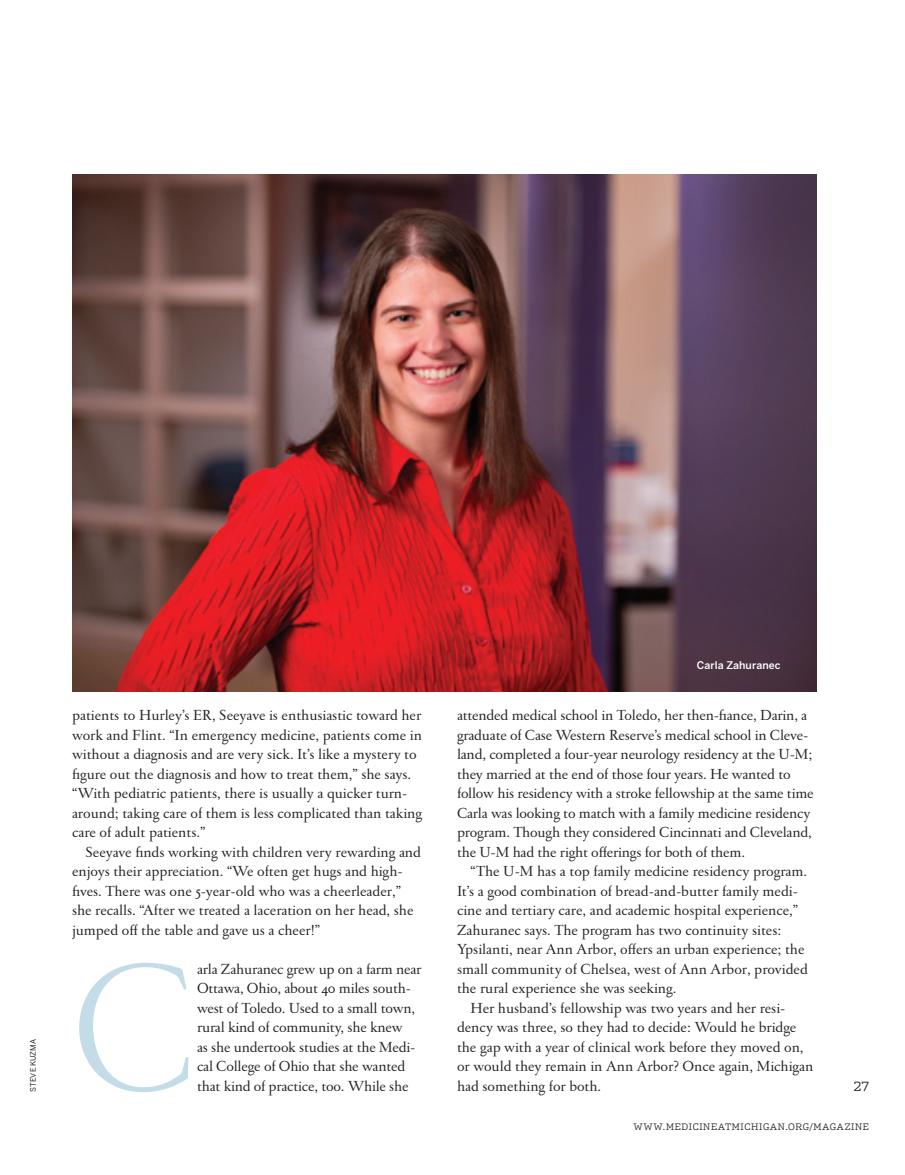
<style>
.page{position:relative;width:905px;height:1175px;background:#fff}
.page>*{position:absolute;margin:0;border:0;box-sizing:border-box;transform-origin:0 0}
.Garr__Body__10_5_13{font:300 198px "Garamond FB Display";color:#c3dce8}
.Garr__Body__10_5_13-2{font:15.75px/19.5px "Garamond FB Text";color:#231f20}
.Page___Right{font:300 12.75px "Dispatch";color:#231f20}
.Photo_Caption{font:500 10.5px "Benton Sans";letter-spacing:.01em;color:#fff}
.Folio_Right{font:300 9px "Dispatch";letter-spacing:.07em;color:#231f20}
.Gutter_Credit{font:7.5px "Benton Sans Regluar";letter-spacing:.005em;color:#231f20}
</style>
<div class="page">
<img style="left:72px;top:174px;width:744px;height:517px">
<p class="Gutter_Credit" style="left:29px;top:1091px;width:54px;rotate:-90deg">STEVE KUZMA</p>
<p class="Garr__Body__10_5_13-2" style="left:72px;top:706px;width:351px">patients to Hurley’s ER, Seeyave is enthusiastic toward her work and Flint. “In emergency medicine, patients come in without a diagnosis and are very sick. It’s like a mystery to figure out the diagnosis and how to treat them,” she says. “With pediatric patients, there is usually a quicker turn&shy;around; taking care of them is less complicated than taking care of adult patients.”</p>
<p class="Garr__Body__10_5_13-2" style="left:72px;top:843px;width:350px;text-indent:14px">Seeyave finds working with children very rewarding and enjoys their appreciation. “We often get hugs and high&shy;fives. There was one 5-year-old who was a cheerleader,” she recalls. “After we treated a laceration on her head, she jumped off the table and gave us a cheer!”</p>
<p class="Garr__Body__10_5_13" style="left:72px;top:924px;width:126px">C</p>
<p class="Garr__Body__10_5_13-2" style="left:197px;top:960px;width:226px">arla Zahuranec grew up on a farm near Ottawa, Ohio, about 40 miles south&shy;west of Toledo. Used to a small town, rural kind of community, she knew<br>as she undertook studies at the Medi&shy;cal College of Ohio that she wanted that kind of practice, too. While she</p>
<p class="Photo_Caption" style="left:696px;top:659px;width:85px">Carla Zahuranec</p>
<p class="Garr__Body__10_5_13-2" style="left:457px;top:706px;width:358px">attended medical school in Toledo, her then-fiance, Darin, a graduate of Case Western Reserve’s medical school in Cleve&shy;land, completed a four-year neurology residency at the U-M; they married at the end of those four years. He wanted to follow his residency with a stroke fellowship at the same time Carla was looking to match with a family medicine residency program. Though they considered Cincinnati and Cleveland, the U-M had the right offerings for both of them.</p>
<p class="Garr__Body__10_5_13-2" style="left:457px;top:862px;width:352px;text-indent:14px">“The U-M has a top family medicine residency program.<br>It’s a good combination of bread-and-butter family medi&shy;cine and tertiary care, and academic hospital experience,” Zahuranec says. The program has two continuity sites:<br>Ypsilanti, near Ann Arbor, offers an urban experience; the small community of Chelsea, west of Ann Arbor, provided the rural experience she was seeking.</p>
<p class="Garr__Body__10_5_13-2" style="left:457px;top:999px;width:358px;text-indent:14px">Her husband’s fellowship was two years and her resi&shy;dency was three, so they had to decide: Would he bridge the gap with a year of clinical work before they moved on, or would they remain in Ann Arbor? Once again, Michigan had something for both.</p>
<p class="Page___Right" style="left:853px;top:1078px;width:17px">27</p>
<p class="Folio_Right" style="left:633px;top:1121px;width:237px">WWW.MEDICINEATMICHIGAN.ORG/MAGAZINE</p>
</div>
